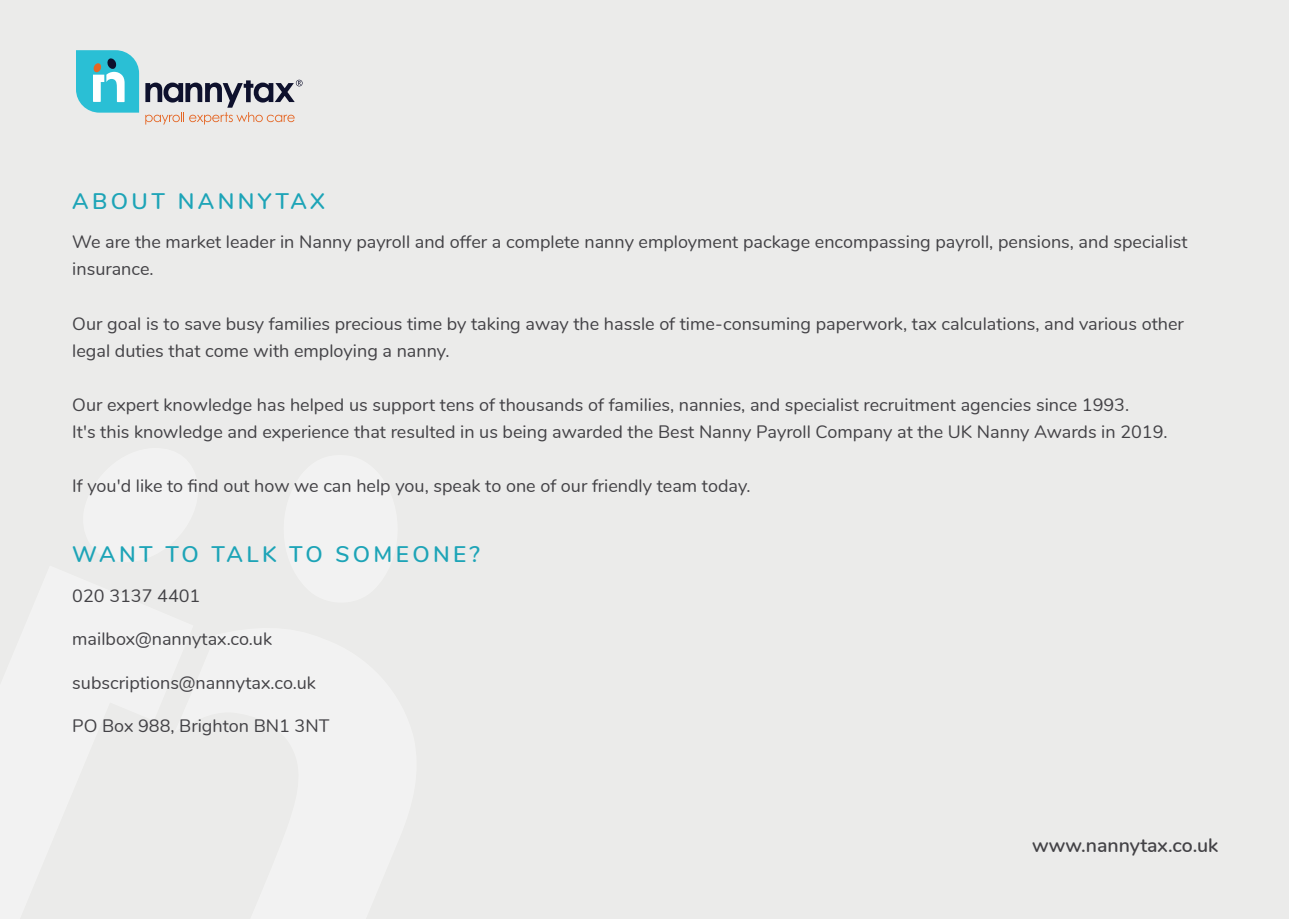
<style>
.page{position:relative;width:1289px;height:919px;background:#fff}
.page>*{position:absolute;margin:0;border:0;box-sizing:border-box;transform-origin:0 0}
.t1{font:600 22.5px "Nunito";letter-spacing:.15em;color:#1da4b7}
.t2{font:600 19.5px "Nunito";color:#434246}
.t3{font:18px/27px "Nunito";color:#434246}
</style>
<div class="page">
<div style="left:0;top:0;width:1288px;height:918px;background:#ebebea"></div>
<svg style="left:76px;top:50px;width:63px;height:63px;background:#55c6d6"></svg>
<svg style="left:145px;top:80px;width:157px;height:44px"></svg>
<p class="t1" style="left:72px;top:184px;width:254px">ABOUT NANNYTAX</p>
<p class="t3" style="left:72px;top:228px;width:1116px">We are the market leader in Nanny payroll and offer a complete nanny employment package encompassing payroll, pensions, and specialist insurance.</p>
<p class="t3" style="left:72px;top:309px;width:1113px">Our goal is to save busy families precious time by taking away the hassle of time-consuming paperwork, tax calculations, and various other legal duties that come with employing a nanny.</p>
<p class="t3" style="left:72px;top:390px;width:1096px">Our expert knowledge has helped us support tens of thousands of families, nannies, and specialist recruitment agencies since 1993.<br>It's this knowledge and experience that resulted in us being awarded the Best Nanny Payroll Company at the UK Nanny Awards in 2019.</p>
<p class="t3" style="left:72px;top:471px;width:680px">If you'd like to find out how we can help you, speak to one of our friendly team today.</p>
<p class="t1" style="left:72px;top:537px;width:409px">WANT TO TALK TO SOMEONE?</p>
<p class="t3" style="left:72px;top:581px;width:130px">020 3137 4401</p>
<p class="t3" style="left:72px;top:624px;width:201px">mailbox@nannytax.co.uk</p>
<p class="t3" style="left:72px;top:668px;width:245px">subscriptions@nannytax.co.uk</p>
<p class="t3" style="left:72px;top:711px;width:259px">PO Box 988, Brighton BN1 3NT</p>
<p class="t2" style="left:1032px;top:830px;width:188px">www.nannytax.co.uk</p>
</div>
